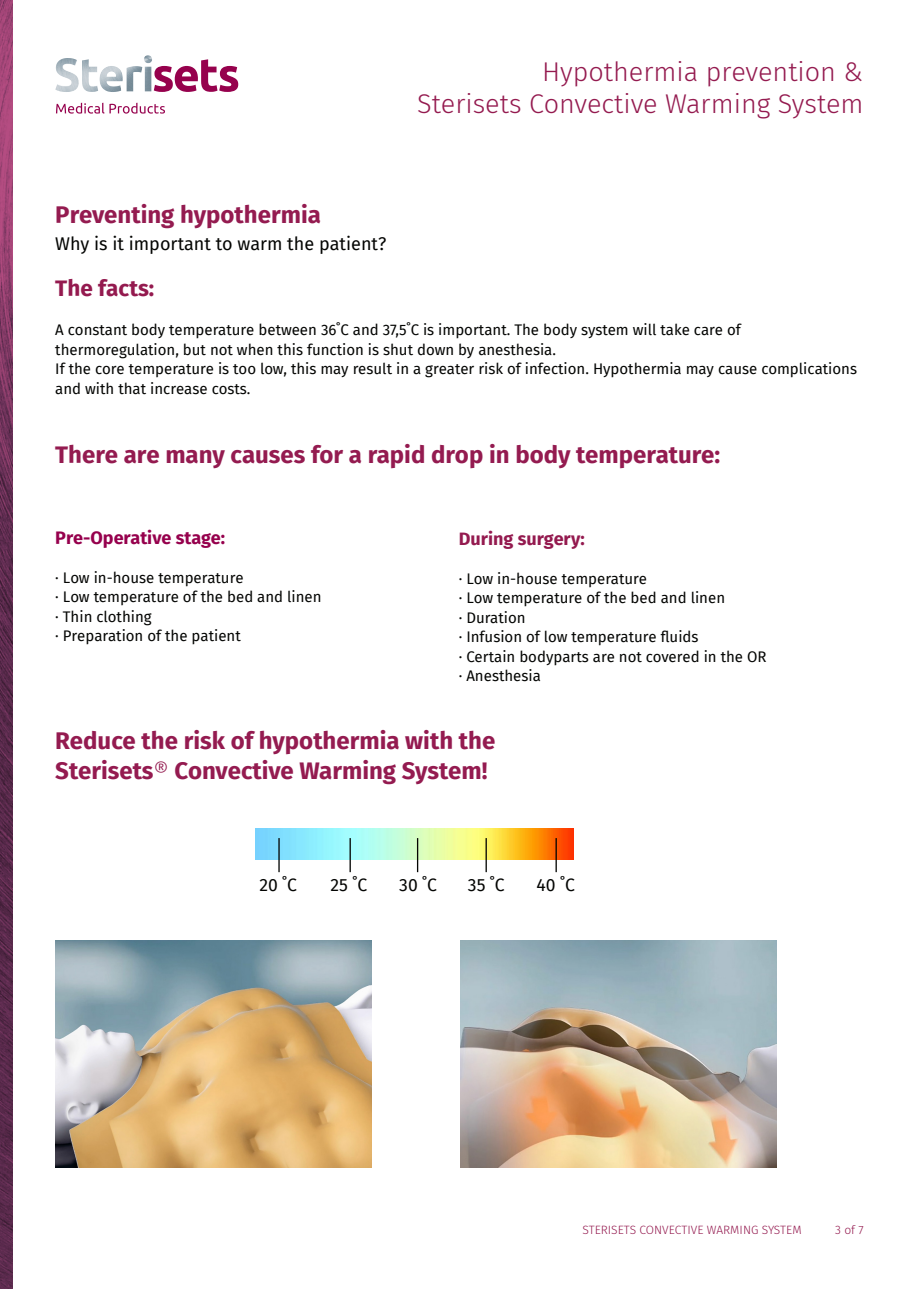
<style>
.page{position:relative;width:919px;height:1289px;background:#fff}
.page>*{position:absolute;margin:0;border:0;box-sizing:border-box;transform-origin:0 0}
.t1{font:300 27px "Fira Sans";color:#941a4f}
.t2{font:700 24px "Fira Sans";color:#941b50}
.t3{font:700 22.5px "Fira Sans";color:#941a4f}
.t4{font:18px "Fira Sans";color:#040503}
.t5{font:700 18px "Fira Sans";color:#96004d}
.t6{font:700 18px "Fira Sans";color:#941a4f}
.t7{font:17.55px "Fira Sans";color:#040503}
.t8{font:15px/19.5px "Fira Sans";color:#040503}
.t9{font:300 12px "Fira Sans";color:#941a4f}
.s1{font-weight:300}
</style>
<div class="page">
<svg style="left:0;top:0;width:13px;height:1288px;background:#6e3158"></svg>
<img style="left:55px;top:940px;width:316px;height:227px">
<img style="left:460px;top:940px;width:316px;height:227px">
<img style="left:255px;top:828px;width:318px;height:31px">
<hr style="left:278px;top:838px;width:2px;height:34px;background:#040503">
<hr style="left:349px;top:838px;width:2px;height:34px;background:#040503">
<hr style="left:417px;top:838px;width:1px;height:34px;background:#040503">
<hr style="left:485px;top:838px;width:2px;height:34px;background:#040503">
<hr style="left:555px;top:838px;width:1px;height:34px;background:#040503">
<svg style="left:154px;top:59px;width:84px;height:33px"></svg>
<svg style="left:56px;top:103px;width:109px;height:11px"></svg>
<img style="left:55px;top:55px;width:97px;height:37px">
<p class="t1" style="left:542px;top:52px;width:323px">Hypothermia prevention &amp;</p>
<p class="t1" style="left:417px;top:84px;width:448px">Sterisets Convective Warming System</p>
<p class="t2" style="left:55px;top:194px;width:267px">Preventing hypothermia</p>
<p class="t4" style="left:55px;top:230px;width:332px">Why is it important to warm the patient?</p>
<p class="t3" style="left:55px;top:269px;width:100px">The facts:</p>
<p class="t8" style="left:55px;top:320px;width:687px">A constant body temperature between 36 ̊C and 37,5 ̊C is important. The body system will take care of thermoregulation, but not when this function is shut down by anesthesia.</p>
<p class="t8" style="left:55px;top:359px;width:803px">If the core temperature is too low, this may result in a greater risk of infection. Hypothermia may cause complications and with that increase costs.</p>
<p class="t2" style="left:55px;top:434px;width:666px">There are many causes for a rapid drop in body temperature:</p>
<p class="t5" style="left:55px;top:522px;width:171px">Pre-Operative stage:</p>
<p class="t8" style="left:55px;top:567px;width:190px">· Low in-house temperature</p>
<p class="t8" style="left:55px;top:587px;width:268px">· Low temperature of the bed and linen</p>
<p class="t8" style="left:55px;top:606px;width:98px">· Thin clothing</p>
<p class="t8" style="left:55px;top:626px;width:187px">· Preparation of the patient</p>
<p class="t6" style="left:459px;top:523px;width:128px">During surgery:</p>
<p class="t8" style="left:459px;top:568px;width:190px">· Low in-house temperature</p>
<p class="t8" style="left:459px;top:588px;width:268px">· Low temperature of the bed and linen</p>
<p class="t8" style="left:459px;top:607px;width:68px">· Duration</p>
<p class="t8" style="left:459px;top:627px;width:241px">· Infusion of low temperature fluids</p>
<p class="t8" style="left:459px;top:646px;width:309px">· Certain bodyparts are not covered in the OR</p>
<p class="t8" style="left:459px;top:666px;width:84px">· Anesthesia</p>
<p class="t2" style="left:55px;top:720px;width:441px">Reduce the risk of hypothermia with the</p>
<p class="t2" style="left:55px;top:750px;width:434px">Sterisets<span class="s1">®</span> Convective Warming System!</p>
<p class="t7" style="left:259px;top:871px;width:39px">20 ̊C</p>
<p class="t7" style="left:330px;top:871px;width:38px">25 ̊C</p>
<p class="t7" style="left:399px;top:871px;width:39px">30 ̊C</p>
<p class="t7" style="left:468px;top:871px;width:38px">35 ̊C</p>
<p class="t7" style="left:536px;top:871px;width:40px">40 ̊C</p>
<p class="t9" style="left:582px;top:1220px;width:221px">STERISETS CONVECTIVE WARMING SYSTEM</p>
<p class="t9" style="left:835px;top:1220px;width:30px">3 of 7</p>
</div>
